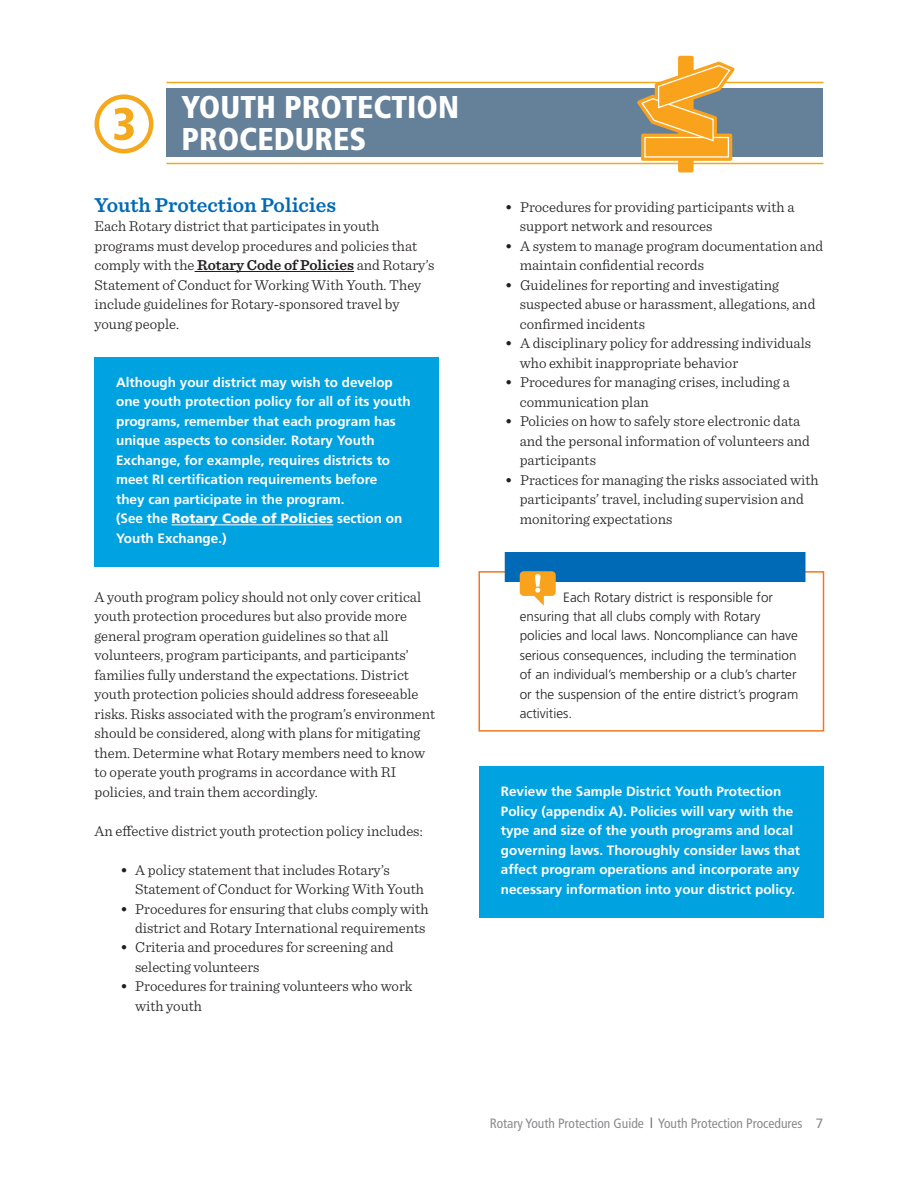
<style>
.page{position:relative;width:918px;height:1188px;background:#fff}
.page>*{position:absolute;margin:0;border:0;box-sizing:border-box;transform-origin:0 0}
.t1{font:900 condensed 31.5px/31.5px "Frutiger LT Std";color:#fff}
.t2{font:600 21px "Sentinel";color:#016ab6}
.t3{font:300 15px/19.5px "Sentinel";color:#231f20}
.t4{font:700 13.5px/19.5px "Frutiger LT Std";color:#fff}
.t5{font:300 13.5px/19.5px "Frutiger LT Std";color:#231f20}
.t6{font:condensed 13.5px "Frutiger LT Std";color:#898b8e}
.s1{font-weight:600}
.s2{font-weight:900}
.s3{font-stretch:normal}
</style>
<div class="page">
<hr style="left:195px;top:271px;width:159px;height:1px;background:#231f20">
<div style="left:94px;top:357px;width:345px;height:210px;background:#00a2e0"></div>
<hr style="left:172px;top:525px;width:161px;height:1px;background:#fff">
<div style="left:166px;top:88px;width:658px;height:70px;background:#658099"></div>
<hr style="left:166px;top:163px;width:658px;height:1px;background:#f4a81c">
<hr style="left:166px;top:82px;width:658px;height:1px;background:#f4a81c">
<div style="left:94px;top:95px;width:59px;height:58px;border:5px solid #f4a81c;border-radius:50%"></div>
<svg style="left:114px;top:108px;width:20px;height:32px"></svg>
<div style="left:478px;top:571px;width:346px;height:161px;border:2px solid #f47621"></div>
<div style="left:505px;top:552px;width:301px;height:30px;background:#016ab6"></div>
<div style="left:479px;top:766px;width:345px;height:152px;background:#00a2e0"></div>
<svg style="left:520px;top:571px;width:36px;height:35px"></svg>
<svg style="left:637px;top:56px;width:98px;height:116px"></svg>
<h1 class="t1" style="left:182px;top:91px;width:279px">YOUTH PROTECTION<br>PROCEDURES</h1>
<h2 class="t2" style="left:94px;top:188px;width:243px">Youth Protection Policies</h2>
<p class="t3" style="left:94px;top:215px;width:341px">Each Rotary district that participates in youth programs must develop procedures and policies that comply with the <span class="s1">Rotary Code of Policies</span> and Rotary’s Statement of Conduct for Working With Youth. They include guidelines for Rotary-sponsored travel by young people.</p>
<p class="t4" style="left:116px;top:373px;width:296px">Although your district may wish to develop one youth protection policy for all of its youth programs, remember that each program has unique aspects to consider. Rotary Youth Exchange, for example, requires districts to meet RI certification requirements before<br>they can participate in the program.<br>(See the <span class="s2">Rotary Code of Policies</span> section on Youth Exchange.)</p>
<p class="t3" style="left:94px;top:586px;width:342px">A youth program policy should not only cover critical youth protection procedures but also provide more general program operation guidelines so that all volunteers, program participants, and participants’ families fully understand the expectations. District youth protection policies should address foreseeable risks. Risks associated with the program’s environment should be considered, along with plans for mitigating them. Determine what Rotary members need to know to operate youth programs in accordance with RI policies, and train them accordingly.</p>
<p class="t3" style="left:94px;top:820px;width:330px">An effective district youth protection policy includes:</p>
<p class="t3" style="left:135px;top:859px;width:291px;text-indent:-15px"><span class="s1">•</span> A policy statement that includes Rotary’s<br>Statement of Conduct for Working With Youth</p>
<p class="t3" style="left:120px;top:898px;width:310px;text-align:right"><span class="s1">•</span> Procedures for ensuring that clubs comply with district and Rotary International requirements</p>
<p class="t3" style="left:135px;top:937px;width:260px;text-indent:-15px"><span class="s1">•</span> Criteria and procedures for screening and selecting volunteers</p>
<p class="t3" style="left:135px;top:976px;width:279px;text-indent:-15px"><span class="s1">•</span> Procedures for training volunteers who work with youth</p>
<p class="t3" style="left:520px;top:196px;width:276px;text-indent:-15px"><span class="s1">•</span> Procedures for providing participants with a support network and resources</p>
<p class="t3" style="left:520px;top:235px;width:305px;text-indent:-15px"><span class="s1">•</span> A system to manage program documentation and maintain confidential records</p>
<p class="t3" style="left:520px;top:274px;width:297px;text-indent:-15px"><span class="s1">•</span> Guidelines for reporting and investigating suspected abuse or harassment, allegations, and confirmed incidents</p>
<p class="t3" style="left:520px;top:332px;width:293px;text-indent:-15px"><span class="s1">•</span> A disciplinary policy for addressing individuals who exhibit inappropriate behavior</p>
<p class="t3" style="left:520px;top:371px;width:272px;text-indent:-15px"><span class="s1">•</span> Procedures for managing crises, including a communication plan</p>
<p class="t3" style="left:520px;top:410px;width:292px;text-indent:-15px"><span class="s1">•</span> Policies on how to safely store electronic data and the personal information of volunteers and participants</p>
<p class="t3" style="left:520px;top:469px;width:301px;text-indent:-15px"><span class="s1">•</span> Practices for managing the risks associated with participants’ travel, including supervision and monitoring expectations</p>
<p class="t5" style="left:520px;top:587px;width:280px;text-indent:43px">Each Rotary district is responsible for ensuring that all clubs comply with Rotary policies and local laws. Noncompliance can have serious consequences, including the termination of an individual’s membership or a club’s charter or the suspension of the entire district’s program activities.</p>
<p class="t4" style="left:501px;top:782px;width:301px">Review the Sample District Youth Protection Policy (appendix A). Policies will vary with the type and size of the youth programs and local governing laws. Thoroughly consider laws that affect program operations and incorporate any necessary information into your district policy.</p>
<p class="t6" style="left:490px;top:1115px;width:335px">Rotary Youth Protection Guide Youth Protection Procedures <span class="s3">7</span></p>
</div>
